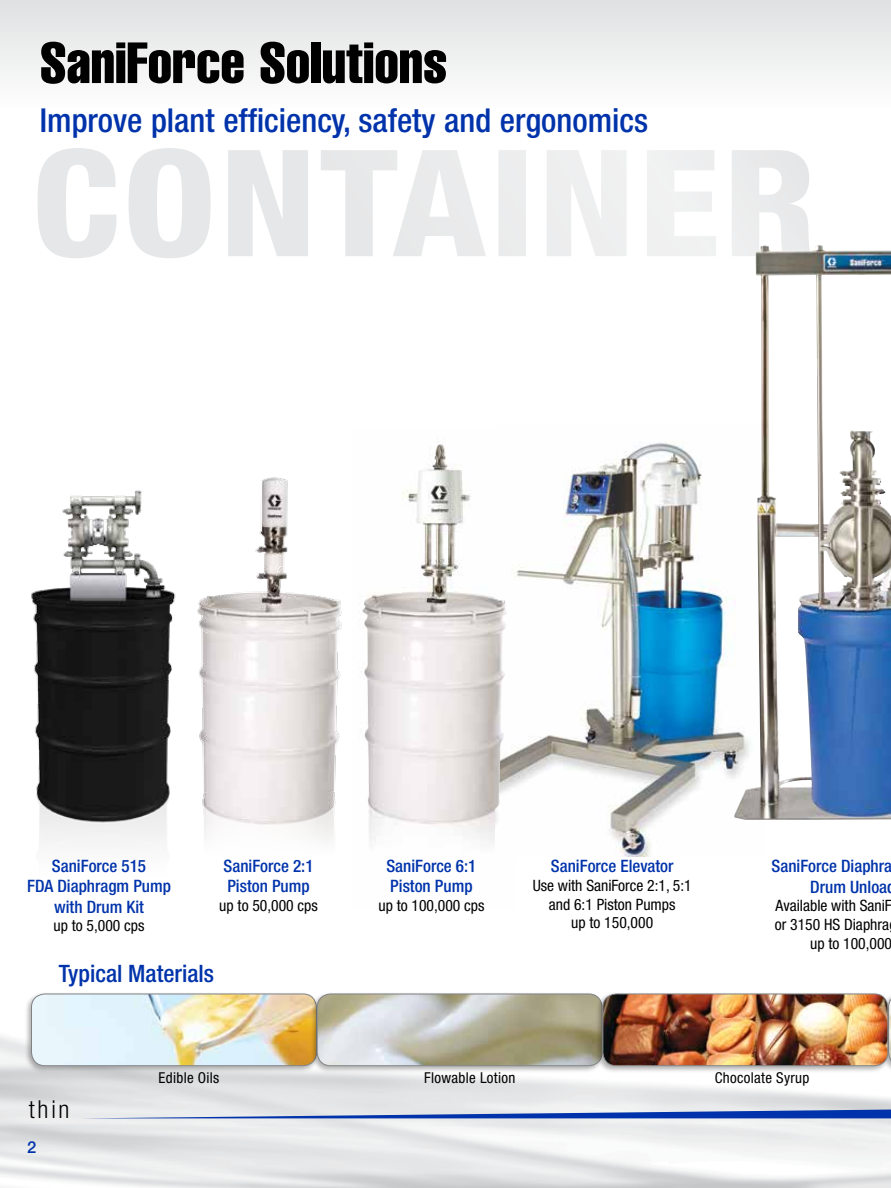
<style>
.page{position:relative;width:891px;height:1188px;background:#fff}
.page>*{position:absolute;margin:0;border:0;box-sizing:border-box;transform-origin:0 0}
.t1{font:57px "Helvetica LT Std Comp";color:#000}
.t2{font:500 condensed 33px "Helvetica Neue LT Std";color:#0033ab}
.t3{font:300 condensed 24.75px "Helvetica Neue LT Std";color:#000}
.t4{font:500 condensed 24px "Helvetica Neue LT Std";color:#0033ab}
.t5{font:500 condensed 17.1px/20.5px "Helvetica Neue LT Std";color:#0033ab}
.t6{font:500 16.5px "Helvetica Neue LT Std";color:#0033ab}
.t7{font:condensed 15.6px/18.8px "Helvetica Neue LT Std";color:#000;text-align:right}
.t8{font:condensed 15px "Helvetica Neue LT Std";letter-spacing:.02em;color:#000}
</style>
<div class="page">
<div style="left:0;top:0;width:891px;height:108px;background:linear-gradient(to bottom,#dfe0e1,#fefefe)"></div>
<div style="left:24px;top:991px;width:295px;height:82px;background:#000;opacity:.3"></div>
<img style="left:31px;top:994px;width:279px;height:72px">
<div style="left:31px;top:994px;width:286px;height:72px;border:1px solid #808285;border-radius:14px"></div>
<div style="left:881px;top:991px;width:10px;height:82px;background:#000;opacity:.3"></div>
<svg style="left:890px;top:994px;width:1px;height:72px"></svg>
<div style="left:310px;top:991px;width:295px;height:82px;background:#000;opacity:.3"></div>
<svg style="left:317px;top:994px;width:285px;height:72px;background:#bbb9a8"></svg>
<div style="left:317px;top:994px;width:286px;height:72px;border:1px solid #808285;border-radius:14px"></div>
<div style="left:596px;top:991px;width:294px;height:82px;background:#000;opacity:.3"></div>
<img style="left:603px;top:994px;width:285px;height:72px;border-radius:14px">
<div style="left:603px;top:994px;width:285px;height:72px;border:1px solid #808285;border-radius:14px"></div>
<svg style="left:38px;top:148px;width:771px;height:110px"></svg>
<img style="left:198px;top:477px;width:171px;height:371px">
<img style="left:31px;top:490px;width:167px;height:353px">
<svg style="left:80px;top:1101px;width:811px;height:17px;background:#afbcd9"></svg>
<img style="left:496px;top:443px;width:238px;height:414px">
<img style="left:363px;top:445px;width:144px;height:378px">
<img style="left:734px;top:245px;width:157px;height:575px">
<h1 class="t1" style="left:40px;top:27px;width:409px">SaniForce Solutions</h1>
<h2 class="t2" style="left:40px;top:100px;width:610px">Improve plant efficiency, safety and ergonomics</h2>
<p class="t5" style="left:27px;top:855px;width:145px;text-align:center">SaniForce 515<br>FDA Diaphragm Pump with Drum Kit</p>
<p class="t7" style="left:54px;top:917px;width:92px">up to 5,000 cps</p>
<p class="t5" style="left:224px;top:855px;width:92px">SaniForce 2:1<br>Piston Pump</p>
<p class="t7" style="left:219px;top:896px;width:100px">up to 50,000 cps</p>
<h3 class="t4" style="left:59px;top:959px;width:157px">Typical Materials</h3>
<p class="t5" style="left:386px;top:855px;width:92px">SaniForce 6:1<br>Piston Pump</p>
<p class="t7" style="left:378px;top:896px;width:108px">up to 100,000 cps</p>
<p class="t5" style="left:551px;top:855px;width:124px">SaniForce Elevator</p>
<p class="t7" style="left:533px;top:876px;width:161px;text-align:center">Use with SaniForce 2:1, 5:1 and 6:1 Piston Pumps<br>up to 150,000</p>
<p class="t5" style="left:772px;top:856px;width:122px;text-align:right">SaniForce Diaphra<br>Drum Unloa</p>
<p class="t7" style="left:775px;top:896px;width:119px">Available with SaniF or 3150 HS Diaphra up to 100,000</p>
<h3 class="t3" style="left:29px;top:1095px;width:42px">thin</h3>
<p class="t6" style="left:27px;top:1137px;width:11px">2</p>
<p class="t8" style="left:159px;top:1069px;width:62px">Edible Oils</p>
<p class="t8" style="left:424px;top:1069px;width:93px">Flowable Lotion</p>
<p class="t8" style="left:715px;top:1069px;width:96px">Chocolate Syrup</p>
</div>
